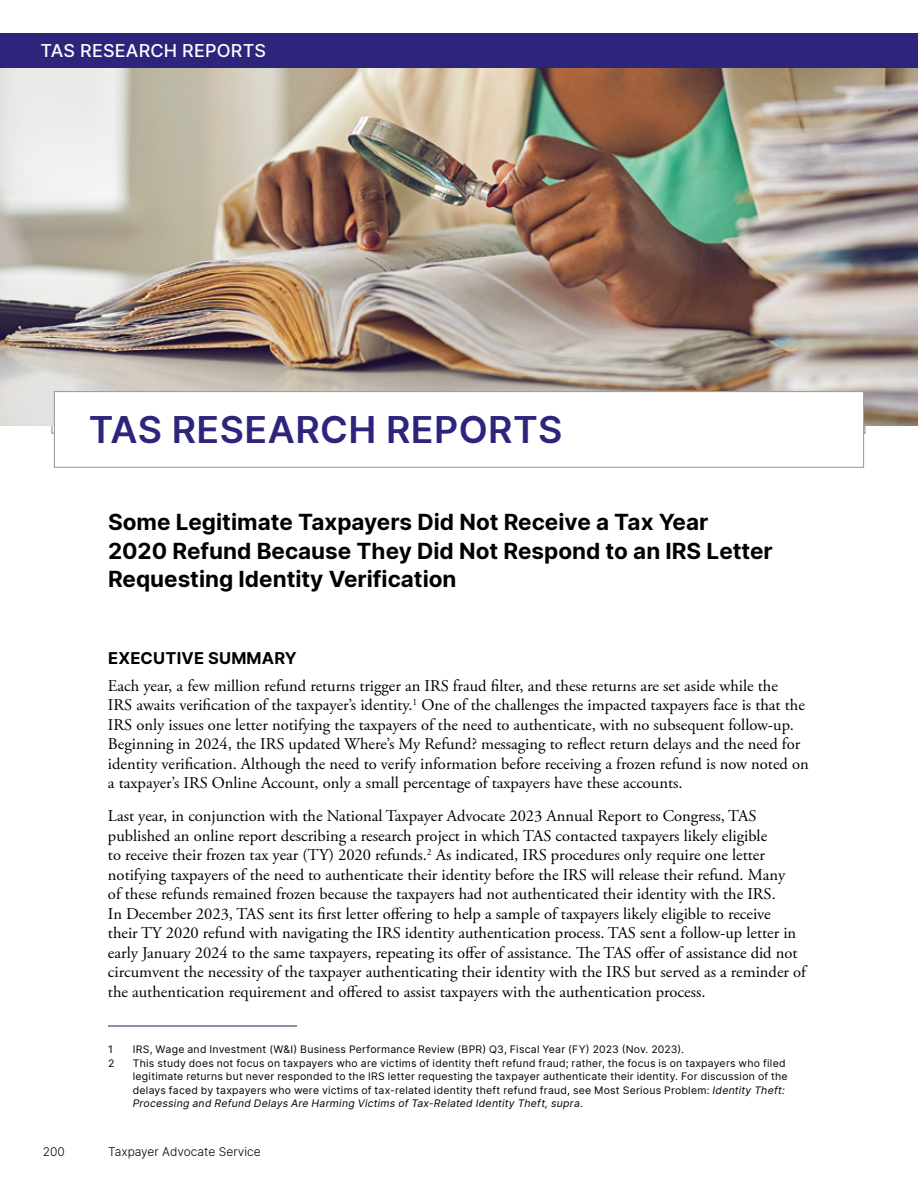
<style>
.page{position:relative;width:918px;height:1188px;background:#fff}
.page>*{position:absolute;margin:0;border:0;box-sizing:border-box;transform-origin:0 0}
.t1{font:600 37.5px "Inter";letter-spacing:.01em;color:#2d247c}
.t2{font:700 22.5px/28.5px "Inter";color:#000}
.t3{font:500 18px "Inter";letter-spacing:.01em;color:#fff}
.t4{font:16.5px/19.5px "Adobe Garamond Pro";color:#000}
.t5{font:700 16.5px "Inter";letter-spacing:.01em;color:#000}
.t6{font:500 16.5px "Inter";color:#fff}
.t7{font:300 12px "Inter";color:#000}
.t8{font:10.5px/13.5px "Inter";letter-spacing:.02em;color:#000}
.s1{font-style:italic}
</style>
<div class="page">
<img style="left:0;top:68px;width:918px;height:358px">
<div style="left:0;top:33px;width:918px;height:35px;background:#2d247c"></div>
<div style="left:54px;top:392px;width:810px;height:75px;background:#fff"></div>
<div style="left:54px;top:391px;width:810px;height:77px;border:1px solid #939598"></div>
<hr style="left:108px;top:1026px;width:189px;height:1px;background:#212053">
<p class="t6" style="left:40px;top:38px;width:36px">Title</p>
<p class="t3" style="left:41px;top:38px;width:227px">TAS RESEARCH REPORTS</p>
<h1 class="t1" style="left:89px;top:402px;width:475px">TAS RESEARCH REPORTS</h1>
<h2 class="t2" style="left:108px;top:507px;width:666px">Some Legitimate Taxpayers Did Not Receive a Tax Year<br>2020 Refund Because They Did Not Respond to an IRS Letter<br>Requesting Identity Verification</h2>
<p class="t5" style="left:108px;top:646px;width:190px">EXECUTIVE SUMMARY</p>
<p class="t4" style="left:108px;top:676px;width:702px">Each year, a few million refund returns trigger an IRS fraud filter, and these returns are set aside while the<br>IRS awaits verification of the taxpayer’s identity.<sup>1</sup> One of the challenges the impacted taxpayers face is that the IRS only issues one letter notifying the taxpayers of the need to authenticate, with no subsequent follow-up.<br>Beginning in 2024, the IRS updated Where’s My Refund? messaging to reflect return delays and the need for identity verification. Although the need to verify information before receiving a frozen refund is now noted on a taxpayer’s IRS Online Account, only a small percentage of taxpayers have these accounts.</p>
<p class="t4" style="left:108px;top:807px;width:700px">Last year, in conjunction with the National Taxpayer Advocate 2023 Annual Report to Congress, TAS published an online report describing a research project in which TAS contacted taxpayers likely eligible<br>to receive their frozen tax year (TY) 2020 refunds.<sup>2</sup> As indicated, IRS procedures only require one letter notifying taxpayers of the need to authenticate their identity before the IRS will release their refund. Many<br>of these refunds remained frozen because the taxpayers had not authenticated their identity with the IRS.<br>In December 2023, TAS sent its first letter offering to help a sample of taxpayers likely eligible to receive<br>their TY 2020 refund with navigating the IRS identity authentication process. TAS sent a follow-up letter in early January 2024 to the same taxpayers, repeating its offer of assistance. The TAS offer of assistance did not circumvent the necessity of the taxpayer authenticating their identity with the IRS but served as a reminder of the authentication requirement and offered to assist taxpayers with the authentication process.</p>
<p class="t8" style="left:108px;top:1042px;width:6px">1</p>
<p class="t8" style="left:133px;top:1042px;width:553px">IRS, Wage and Investment (W&amp;I) Business Performance Review (BPR) Q3, Fiscal Year (FY) 2023 (Nov. 2023).</p>
<p class="t8" style="left:108px;top:1056px;width:8px">2</p>
<p class="t8" style="left:133px;top:1056px;width:656px">This study does not focus on taxpayers who are victims of identity theft refund fraud; rather, the focus is on taxpayers who filed legitimate returns but never responded to the IRS letter requesting the taxpayer authenticate their identity. For discussion of the delays faced by taxpayers who were victims of tax-related identity theft refund fraud, see Most Serious Problem: <span class="s1">Identity Theft:<br>Processing and Refund Delays Are Harming Victims of Tax-Related Identity Theft, supra</span>.</p>
<p class="t7" style="left:43px;top:1144px;width:24px">200</p>
<p class="t7" style="left:108px;top:1144px;width:154px">Taxpayer Advocate Service</p>
</div>
